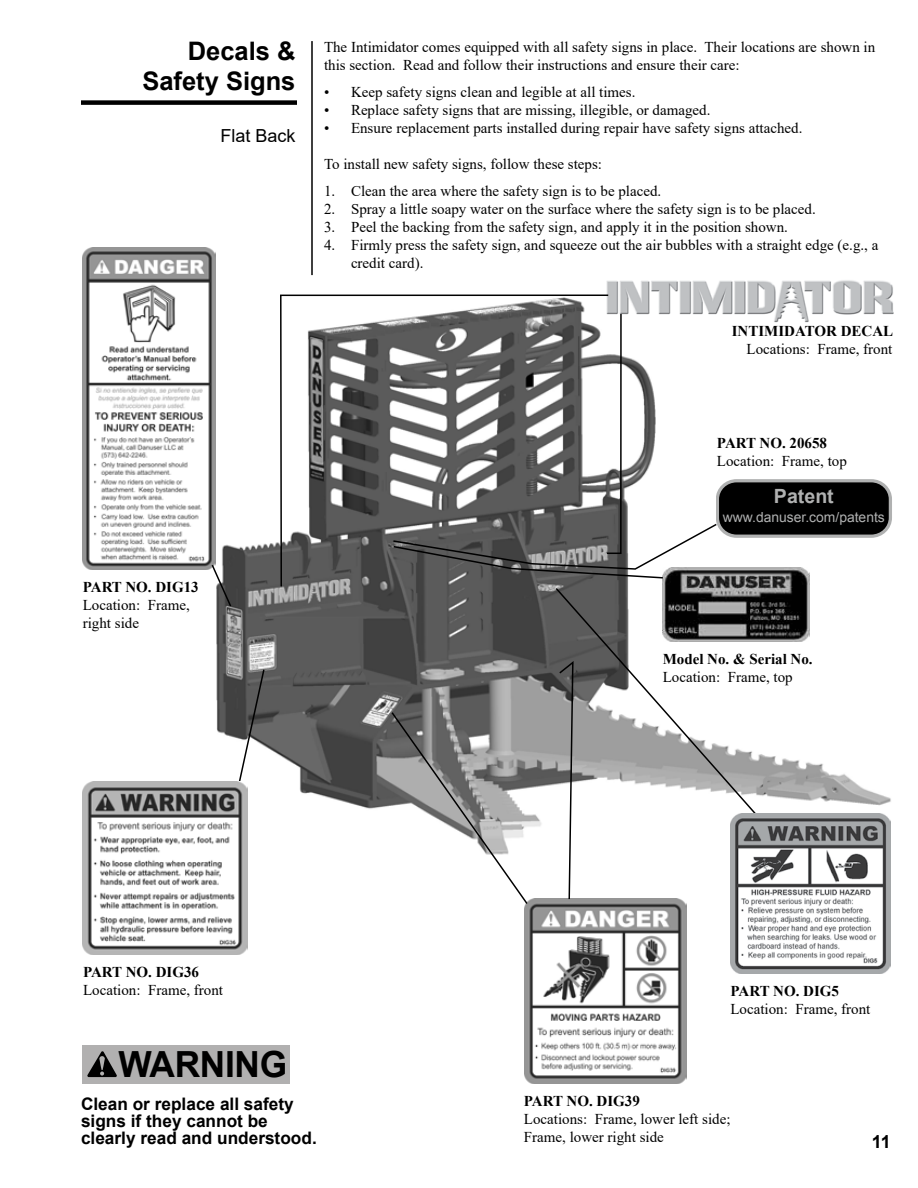
<style>
.page{position:relative;width:918px;height:1188px;background:#fff}
.page>*{position:absolute;margin:0;border:0;box-sizing:border-box;transform-origin:0 0}
.t1{font:700 36px "Arial";letter-spacing:-.01em;color:#000}
.t2{font:700 25.5px/30.6px "Arial";color:#000;text-align:right}
.t3{font:700 19.65px "Arial";color:#b0b1b1}
.t4{font:18px "Arial";color:#000}
.t5{font:700 18px "Arial";color:#000}
.t6{font:700 17.25px/17.2px "Arial";color:#000}
.t7{font:15px/18px "Times New Roman";color:#000}
.t8{font:700 15px "Times New Roman";color:#000}
.t9{font:13.95px "Arial";color:#b0b1b1}
</style>
<div class="page">
<img style="left:201px;top:285px;width:690px;height:581px">
<div style="left:82px;top:1045px;width:207px;height:39px;background:#b1b0b0"></div>
<svg style="left:87px;top:1051px;width:30px;height:26px"></svg>
<hr style="left:311px;top:41px;width:2px;height:234px;background:#000">
<div style="left:81px;top:100px;width:216px;height:5px;background:#000"></div>
<img style="left:605px;top:280px;width:289px;height:35px">
<img style="left:525px;top:899px;width:161px;height:184px">
<svg style="left:279px;top:294px;width:331px;height:294px"></svg>
<svg style="left:554px;top:586px;width:206px;height:233px"></svg>
<svg style="left:558px;top:659px;width:16px;height:242px"></svg>
<img style="left:730px;top:813px;width:161px;height:160px">
<img style="left:83px;top:247px;width:132px;height:322px">
<svg style="left:210px;top:563px;width:23px;height:45px"></svg>
<img style="left:663px;top:579px;width:147px;height:62px">
<svg style="left:392px;top:313px;width:500px;height:266px"></svg>
<svg style="left:390px;top:711px;width:139px;height:195px"></svg>
<svg style="left:237px;top:668px;width:29px;height:117px"></svg>
<img style="left:83px;top:782px;width:164px;height:172px">
<h2 class="t2" style="left:142px;top:36px;width:155px">Decals &amp;<br>Safety Signs</h2>
<p class="t4" style="left:220px;top:124px;width:77px">Flat Back</p>
<p class="t7" style="left:324px;top:37px;width:553px">The Intimidator comes equipped with all safety signs in place. Their locations are shown in this section. Read and follow their instructions and ensure their care:</p>
<p class="t7" style="left:324px;top:82px;width:313px">• Keep safety signs clean and legible at all times.</p>
<p class="t7" style="left:324px;top:100px;width:388px">• Replace safety signs that are missing, illegible, or damaged.</p>
<p class="t7" style="left:324px;top:118px;width:480px">• Ensure replacement parts installed during repair have safety signs attached.</p>
<p class="t7" style="left:324px;top:154px;width:280px">To install new safety signs, follow these steps:</p>
<p class="t7" style="left:324px;top:181px;width:339px">1. Clean the area where the safety sign is to be placed.</p>
<p class="t7" style="left:324px;top:199px;width:493px">2. Spray a little soapy water on the surface where the safety sign is to be placed.</p>
<p class="t7" style="left:324px;top:217px;width:466px">3. Peel the backing from the safety sign, and apply it in the position shown.</p>
<p class="t7" style="left:351px;top:235px;width:529px;text-indent:-27px">4. Firmly press the safety sign, and squeeze out the air bubbles with a straight edge (e.g., a credit card).</p>
<p class="t8" style="left:732px;top:320px;width:163px">INTIMIDATOR DECAL</p>
<p class="t7" style="left:747px;top:339px;width:147px">Locations: Frame, front</p>
<p class="t8" style="left:83px;top:576px;width:118px">PART NO. DIG13</p>
<p class="t7" style="left:83px;top:595px;width:109px">Location: Frame, right side</p>
<p class="t8" style="left:717px;top:432px;width:112px">PART NO. 20658</p>
<p class="t7" style="left:717px;top:451px;width:131px">Location: Frame, top</p>
<h3 class="t3" style="left:774px;top:483px;width:61px">Patent</h3>
<p class="t9" style="left:723px;top:508px;width:164px">www.danuser.com/patents</p>
<p class="t8" style="left:663px;top:648px;width:151px">Model No. &amp; Serial No.</p>
<p class="t7" style="left:663px;top:667px;width:131px">Location: Frame, top</p>
<p class="t8" style="left:83px;top:962px;width:118px">PART NO. DIG36</p>
<p class="t7" style="left:83px;top:981px;width:141px">Location: Frame, front</p>
<h1 class="t1" style="left:118px;top:1040px;width:170px">WARNING</h1>
<p class="t6" style="left:81px;top:1095px;width:237px">Clean or replace all safety signs if they cannot be clearly read and understood.</p>
<p class="t8" style="left:730px;top:980px;width:110px">PART NO. DIG5</p>
<p class="t7" style="left:730px;top:1000px;width:141px">Location: Frame, front</p>
<p class="t8" style="left:524px;top:1090px;width:118px">PART NO. DIG39</p>
<p class="t7" style="left:524px;top:1110px;width:208px">Locations: Frame, lower left side;<br>Frame, lower right side</p>
<p class="t5" style="left:872px;top:1129px;width:21px">11</p>
</div>
